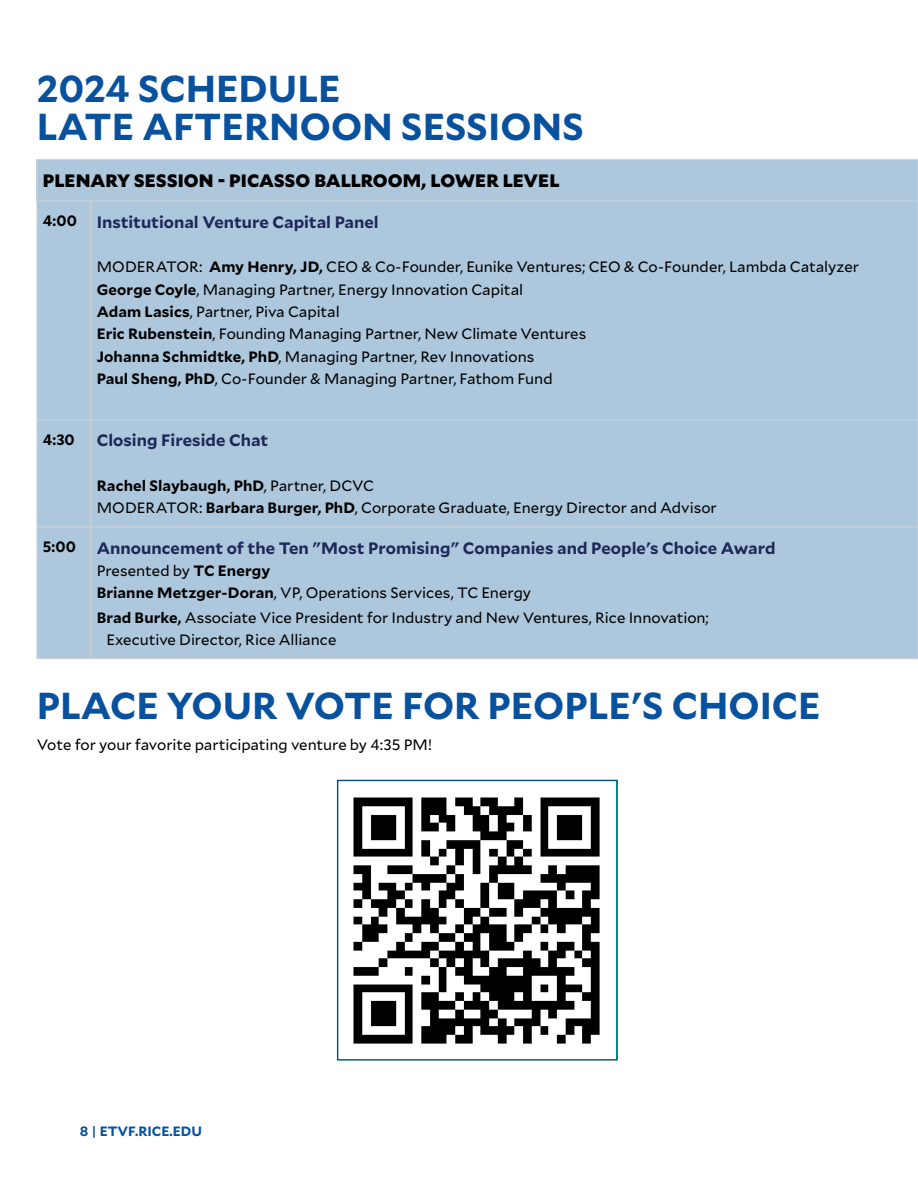
<style>
.page{position:relative;width:918px;height:1188px;background:#fff}
.page>*{position:absolute;margin:0;border:0;box-sizing:border-box;transform-origin:0 0}
.t1{font:700 37.5px/37.5px "Mallory";color:#08519e}
.t2{font:900 18px "Mallory";color:#000}
.t3{font:700 16.5px "Mallory";color:#1d2758}
.t4{font:15px/22.4px "Mallory";color:#000}
.t5{font:700 15px "Mallory";color:#000}
.t6{font:700 13.5px "Mallory";color:#08519e}
.s1{font-size:15px;color:#000}
.s2{font-weight:700}
</style>
<div class="page">
<div style="left:37px;top:160px;width:881px;height:41px;background:#adc7dc"></div>
<div style="left:38px;top:202px;width:879px;height:457px;background:#adc7dc"></div>
<hr style="left:37px;top:159px;width:54px;height:1px;background:#d1d3d4">
<hr style="left:37px;top:160px;width:1px;height:41px;background:#d1d3d4">
<hr style="left:91px;top:159px;width:827px;height:1px;background:#d1d3d4">
<hr style="left:917px;top:160px;width:1px;height:41px;background:#d1d3d4">
<hr style="left:37px;top:201px;width:54px;height:1px;background:#d1d3d4">
<hr style="left:37px;top:201px;width:1px;height:219px;background:#d1d3d4">
<hr style="left:91px;top:201px;width:827px;height:1px;background:#d1d3d4">
<hr style="left:90px;top:201px;width:1px;height:219px;background:#d1d3d4">
<hr style="left:917px;top:201px;width:1px;height:219px;background:#d1d3d4">
<hr style="left:37px;top:419px;width:54px;height:1px;background:#d1d3d4">
<hr style="left:37px;top:420px;width:1px;height:107px;background:#d1d3d4">
<hr style="left:91px;top:419px;width:827px;height:1px;background:#d1d3d4">
<hr style="left:90px;top:420px;width:1px;height:107px;background:#d1d3d4">
<hr style="left:917px;top:420px;width:1px;height:107px;background:#d1d3d4">
<hr style="left:37px;top:527px;width:54px;height:1px;background:#d1d3d4">
<hr style="left:37px;top:527px;width:1px;height:132px;background:#d1d3d4">
<hr style="left:91px;top:527px;width:827px;height:1px;background:#d1d3d4">
<hr style="left:90px;top:527px;width:1px;height:132px;background:#d1d3d4">
<hr style="left:917px;top:527px;width:1px;height:132px;background:#d1d3d4">
<hr style="left:37px;top:659px;width:54px;height:1px;background:#d1d3d4">
<hr style="left:91px;top:659px;width:827px;height:1px;background:#d1d3d4">
<img style="left:353px;top:797px;width:247px;height:247px">
<div style="left:337px;top:780px;width:281px;height:281px;border:1px solid #004d71"></div>
<h1 class="t1" style="left:37px;top:68px;width:549px">2024 SCHEDULE<br>LATE AFTERNOON SESSIONS</h1>
<p class="t2" style="left:43px;top:167px;width:518px">PLENARY SESSION - PICASSO BALLROOM, LOWER LEVEL</p>
<p class="t3" style="left:43px;top:209px;width:337px"><span class="s1">4:00</span> Institutional Venture Capital Panel</p>
<p class="t4" style="left:97px;top:255px;width:764px">MODERATOR: <span class="s2">Amy Henry, JD,</span> CEO &amp; Co-Founder, Eunike Ventures; CEO &amp; Co-Founder, Lambda Catalyzer <span class="s2">George Coyle</span>, Managing Partner, Energy Innovation Capital<br><span class="s2">Adam Lasics</span>, Partner, Piva Capital<br><span class="s2">Eric Rubenstein</span>, Founding Managing Partner, New Climate Ventures<br><span class="s2">Johanna Schmidtke, PhD</span>, Managing Partner, Rev Innovations<br><span class="s2">Paul Sheng, PhD</span>, Co-Founder &amp; Managing Partner, Fathom Fund</p>
<p class="t5" style="left:43px;top:429px;width:33px">4:30</p>
<p class="t3" style="left:97px;top:428px;width:173px">Closing Fireside Chat</p>
<p class="t4" style="left:97px;top:474px;width:622px"><span class="s2">Rachel Slaybaugh, PhD</span>, Partner, DCVC<br>MODERATOR: <span class="s2">Barbara Burger, PhD</span>, Corporate Graduate, Energy Director and Advisor</p>
<p class="t5" style="left:43px;top:536px;width:35px">5:00</p>
<p class="t3" style="left:97px;top:535px;width:680px">Announcement of the Ten "Most Promising" Companies and People's Choice Award</p>
<p class="t4" style="left:97px;top:559px;width:436px">Presented by <span class="s2">TC Energy<br>Brianne Metzger-Doran</span>, VP, Operations Services, TC Energy</p>
<p class="t4" style="left:106px;top:606px;width:604px;text-indent:-10px"><span class="s2">Brad Burke,</span> Associate Vice President for Industry and New Ventures, Rice Innovation;<br>Executive Director, Rice Alliance</p>
<h1 class="t1" style="left:37px;top:685px;width:786px">PLACE YOUR VOTE FOR PEOPLE'S CHOICE</h1>
<p class="t4" style="left:37px;top:733px;width:397px">Vote for your favorite participating venture by 4:35 PM!</p>
<p class="t6" style="left:80px;top:1121px;width:124px">8 | ETVF.RICE.EDU</p>
</div>
